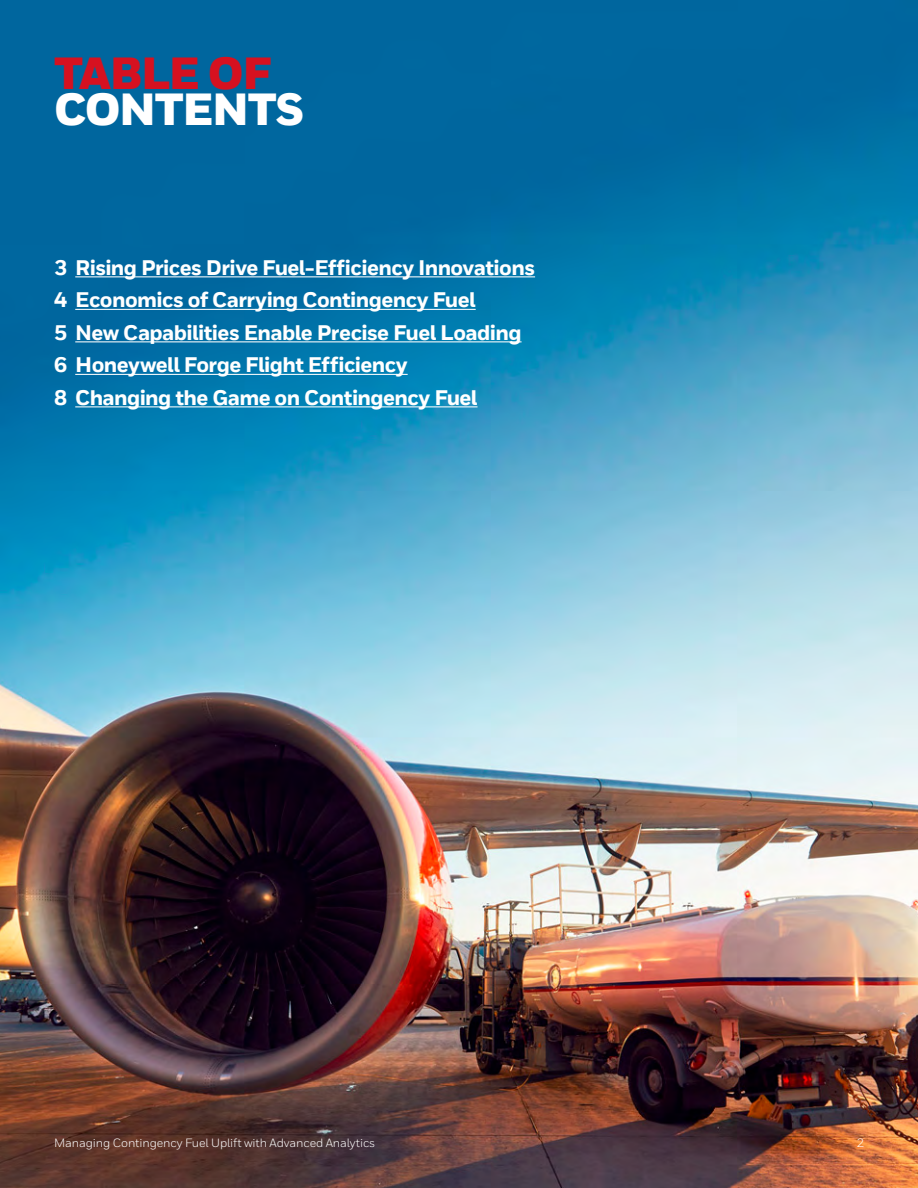
<style>
.page{position:relative;width:918px;height:1188px;background:#fff}
.page>*{position:absolute;margin:0;border:0;box-sizing:border-box;transform-origin:0 0}
.t1{font:900 45px "Honeywell Sans";letter-spacing:-.03em;color:#fff}
.t2{font:900 45px "Honeywell Sans";letter-spacing:-.03em;color:#d61120}
.t3{font:800 21px/32.5px "Honeywell Sans TT";letter-spacing:-.03em;color:#fff}
.t4{font:12px "Honeywell Sans";letter-spacing:-.01em;color:#fff}
</style>
<div class="page">
<img style="left:0;top:0;width:918px;height:1188px">
<hr style="left:75px;top:276px;width:460px;height:1px;background:#fff">
<hr style="left:75px;top:309px;width:401px;height:1px;background:#fff">
<hr style="left:75px;top:341px;width:447px;height:1px;background:#fff">
<hr style="left:75px;top:374px;width:333px;height:1px;background:#fff">
<hr style="left:75px;top:406px;width:403px;height:1px;background:#fff">
<h1 class="t2" style="left:54px;top:45px;width:219px">TABLE OF</h1>
<h1 class="t1" style="left:54px;top:81px;width:252px">CONTENTS</h1>
<p class="t3" style="left:54px;top:252px;width:483px">3 Rising Prices Drive Fuel-Efficiency Innovations 4 Economics of Carrying Contingency Fuel<br>5 New Capabilities Enable Precise Fuel Loading 6 Honeywell Forge Flight Efficiency<br>8 Changing the Game on Contingency Fuel</p>
<p class="t4" style="left:54px;top:1135px;width:323px">Managing Contingency Fuel Uplift with Advanced Analytics</p>
<p class="t4" style="left:857px;top:1135px;width:9px">2</p>
</div>
